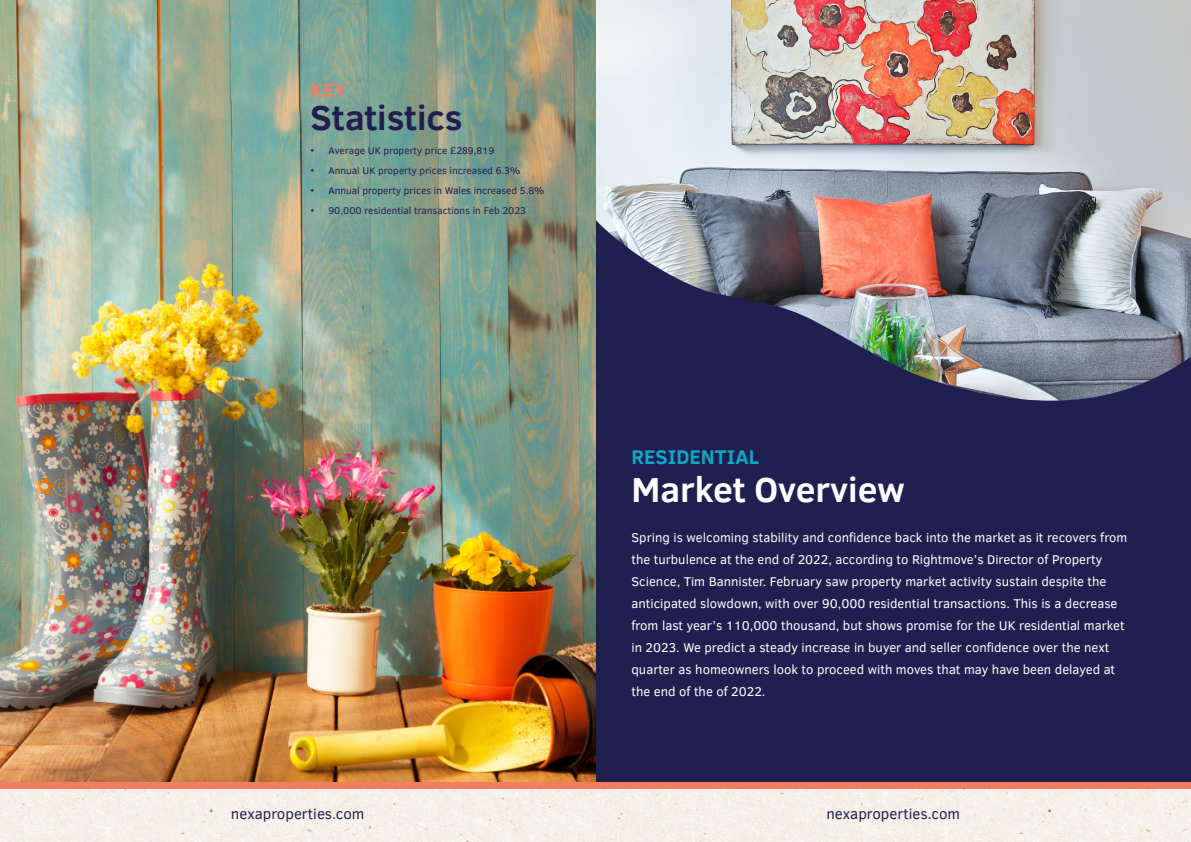
<style>
.page{position:relative;width:1191px;height:842px;background:#fff}
.page>*{position:absolute;margin:0;border:0;box-sizing:border-box;transform-origin:0 0}
.t1{font:700 35.5px "Clear Sans";color:#fff}
.t2{font:700 35.5px "Clear Sans";color:#211f4f}
.t3{font:700 20.3px "Clear Sans";color:#0aa8c4}
.t4{font:700 20.3px "Clear Sans";color:#f27d63}
.t5{font:15px "Clear Sans";color:#211f4f}
.t6{font:13px/22px "Clear Sans";color:#fff}
.t7{font:10px "Clear Sans";color:#211f4f}
</style>
<div class="page">
<div style="left:595px;top:0;width:596px;height:789px;background:#211f4f"></div>
<img style="left:595px;top:0;width:596px;height:402px">
<img style="left:0;top:0;width:595px;height:783px">
<div style="left:0;top:789px;width:1191px;height:53px;background:#f5f0e9"></div>
<div style="left:0;top:783px;width:1191px;height:6px;background:#f27d63"></div>
<h2 class="t4" style="left:310px;top:75px;width:37px">KEY</h2>
<h1 class="t2" style="left:310px;top:92px;width:154px">Statistics</h1>
<p class="t7" style="left:310px;top:144px;width:185px">• Average UK property price £289,819</p>
<p class="t7" style="left:310px;top:164px;width:211px">• Annual UK property prices increased 6.3%</p>
<p class="t7" style="left:310px;top:184px;width:235px">• Annual property prices in Wales increased 5.8%</p>
<p class="t7" style="left:310px;top:204px;width:217px">• 90,000 residential transactions in Feb 2023</p>
<h2 class="t3" style="left:631px;top:442px;width:129px">RESIDENTIAL</h2>
<h1 class="t1" style="left:631px;top:464px;width:275px">Market Overview</h1>
<p class="t6" style="left:631px;top:527px;width:497px">Spring is welcoming stability and confidence back into the market as it recovers from the turbulence at the end of 2022, according to Rightmove’s Director of Property Science, Tim Bannister. February saw property market activity sustain despite the anticipated slowdown, with over 90,000 residential transactions. This is a decrease from last year’s 110,000 thousand, but shows promise for the UK residential market in 2023. We predict a steady increase in buyer and seller confidence over the next quarter as homeowners look to proceed with moves that may have been delayed at the end of the of 2022.</p>
<p class="t5" style="left:231px;top:804px;width:135px">nexaproperties.com</p>
<p class="t5" style="left:826px;top:804px;width:135px">nexaproperties.com</p>
</div>
